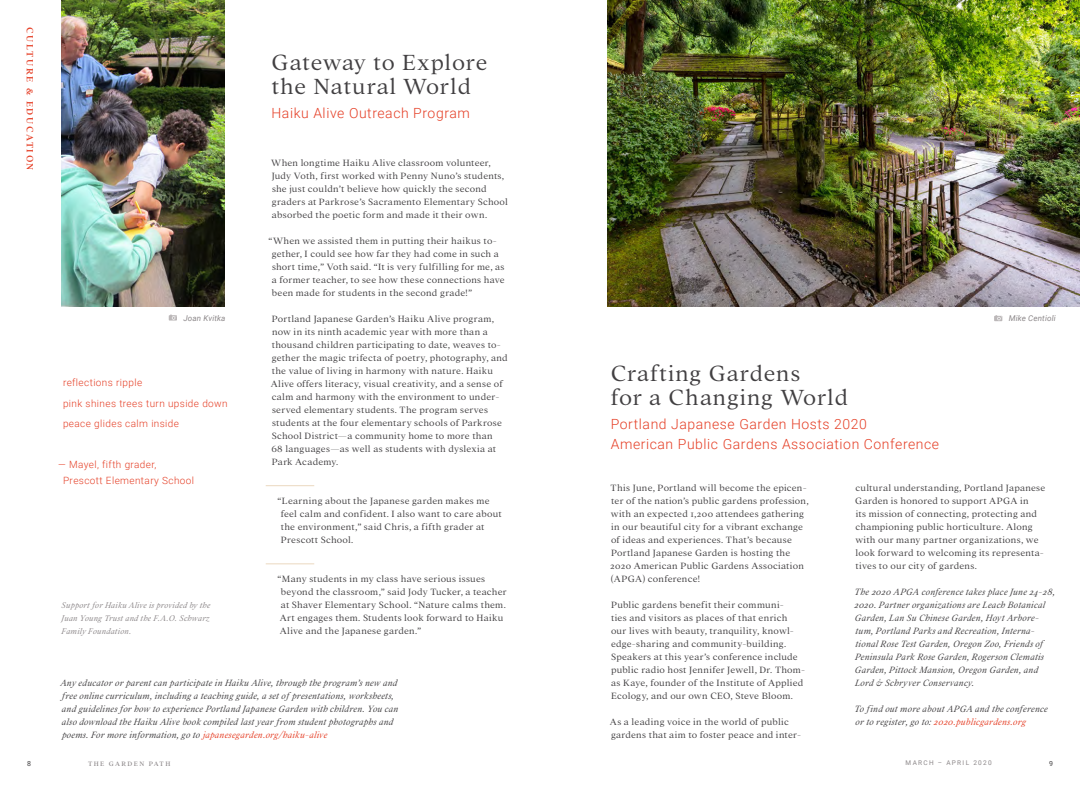
<style>
.page{position:relative;width:1080px;height:792px;background:#fff}
.page>*{position:absolute;margin:0;border:0;box-sizing:border-box;transform-origin:0 0}
.t1{font:300 24px/24px "Addington CF";letter-spacing:.03em;color:#424042}
.t2{font:300 14px/20px "Roboto";letter-spacing:.04em;color:#e53e25}
.t3{font:300 10px/13px "Addington CF";letter-spacing:.02em;color:#424042}
.t4{font:italic 300 10px/13px "Addington CF";letter-spacing:.02em;color:#424042}
.Time{font:300 10px/16px "Roboto";letter-spacing:.04em;color:#e53e25}
.t5{font:500 10px "Addington CF";letter-spacing:.16em;color:#e53e25}
.t6{font:italic 300 9px/13px "Addington CF";letter-spacing:.02em;color:#8c8789;text-align:justify}
.t7{font:italic 8px "Roboto";letter-spacing:.02em;color:#8c8789}
.t8{font:7px "Addington CF";letter-spacing:.2em;color:#8c8789}
.t9{font:7px "Roboto";color:#424042}
.t10{font:6.5px "Roboto";letter-spacing:.2em;color:#8c8789}
.s1{color:#e53e25}
</style>
<div class="page">
<hr style="left:266px;top:485px;width:48px;height:1px;background:#ebd8bf">
<hr style="left:266px;top:564px;width:48px;height:1px;background:#ebd8bf">
<img style="left:608px;top:0;width:472px;height:307px">
<img style="left:62px;top:0;width:163px;height:307px">
<svg style="left:169px;top:315px;width:8px;height:6px"></svg>
<svg style="left:994px;top:315px;width:8px;height:6px"></svg>
<p class="t5" style="left:36px;top:27px;width:145px;rotate:90deg">CULTURE &amp; EDUCATION</p>
<p class="t1" style="left:272px;top:51px;width:218px">Gateway to Explore the Natural World</p>
<p class="t2" style="left:272px;top:102px;width:200px">Haiku Alive Outreach Program</p>
<p class="t3" style="left:271px;top:157px;width:238px">When longtime Haiku Alive classroom volunteer, Judy Voth, first worked with Penny Nuno’s students, she just couldn’t believe how quickly the second graders at Parkrose’s Sacramento Elementary School absorbed the poetic form and made it their own.</p>
<p class="t3" style="left:272px;top:235px;width:235px;text-indent:-3px">“When we assisted them in putting their haikus to&shy;gether, I could see how far they had come in such a short time,” Voth said. “It is very fulfilling for me, as a former teacher, to see how these connections have been made for students in the second grade!”</p>
<p class="t3" style="left:271px;top:313px;width:239px">Portland Japanese Garden’s Haiku Alive program, now in its ninth academic year with more than a thousand children participating to date, weaves to&shy;gether the magic trifecta of poetry, photography, and the value of living in harmony with nature. Haiku Alive offers literacy, visual creativity, and a sense of calm and harmony with the environment to under&shy;served elementary students. The program serves students at the four elementary schools of Parkrose School District—a community home to more than<br>68 languages—as well as students with dyslexia at Park Academy.</p>
<p class="t3" style="left:281px;top:495px;width:222px;text-indent:-3px">“Learning about the Japanese garden makes me feel calm and confident. I also want to care about the environment,” said Chris, a fifth grader at Prescott School.</p>
<p class="t3" style="left:277px;top:573px;width:231px">“Many students in my class have serious issues beyond the classroom,” said Jody Tucker, a teacher at Shaver Elementary School. “Nature calms them.<br>Art engages them. Students look forward to Haiku Alive and the Japanese garden.”</p>
<p class="t7" style="left:183px;top:312px;width:44px">Joan Kvitka</p>
<p class="t7" style="left:1009px;top:313px;width:49px">Mike Centioli</p>
<p class="t1" style="left:611px;top:362px;width:239px">Crafting Gardens<br>for a Changing World</p>
<p class="t2" style="left:611px;top:413px;width:330px">Portland Japanese Garden Hosts 2020<br>American Public Gardens Association Conference</p>
<p class="Time" style="left:63px;top:375px;width:81px">reflections ripple</p>
<p class="Time" style="left:63px;top:395px;width:166px">pink shines trees turn upside down</p>
<p class="Time" style="left:63px;top:416px;width:118px">peace glides calm inside</p>
<p class="Time" style="left:63px;top:457px;width:133px;text-indent:-5px">— Mayel, fifth grader,<br>Prescott Elementary School</p>
<p class="t3" style="left:610px;top:482px;width:200px">This June, Portland will become the epicen&shy;ter of the nation’s public gardens profession, with an expected 1,200 attendees gathering in our beautiful city for a vibrant exchange of ideas and experiences. That’s because Portland Japanese Garden is hosting the 2020 American Public Gardens Association (APGA) conference!</p>
<p class="t3" style="left:611px;top:599px;width:196px">Public gardens benefit their communi-<br>ties and visitors as places of that enrich<br>our lives with beauty, tranquility, knowl&shy;edge-sharing and community-building.<br>Speakers at this year’s conference include public radio host Jennifer Jewell, Dr. Thom&shy;as Kaye, founder of the Institute of Applied Ecology, and our own CEO, Steve Bloom.</p>
<p class="t3" style="left:610px;top:716px;width:193px">As a leading voice in the world of public gardens that aim to foster peace and inter-</p>
<p class="t3" style="left:855px;top:482px;width:192px">cultural understanding, Portland Japanese Garden is honored to support APGA in<br>its mission of connecting, protecting and championing public horticulture. Along with our many partner organizations, we look forward to welcoming its representa&shy;tives to our city of gardens.</p>
<p class="t4" style="left:854px;top:586px;width:202px">The 2020 APGA conference takes place June 24-28, 2020. Partner organizations are Leach Botanical Garden, Lan Su Chinese Garden, Hoyt Arbore&shy;tum, Portland Parks and Recreation, Interna&shy;tional Rose Test Garden, Oregon Zoo, Friends of Peninsula Park Rose Garden, Rogerson Clematis Garden, Pittock Mansion, Oregon Garden, and Lord &amp; Schryver Conservancy.</p>
<p class="t4" style="left:855px;top:703px;width:195px">To find out more about APGA and the conference or to register, go to: <span class="s1">2020.publicgardens.org</span></p>
<p class="t10" style="left:906px;top:758px;width:88px">MARCH – APRIL 2020</p>
<p class="t9" style="left:1049px;top:758px;width:5px">9</p>
<p class="t6" style="left:62px;top:599px;width:150px">Support for Haiku Alive is provided by the Juan Young Trust and the F.A.O. Schwarz Family Foundation.</p>
<p class="t4" style="left:60px;top:677px;width:340px">Any educator or parent can participate in Haiku Alive, through the program’s new and free online curriculum, including a teaching guide, a set of presentations, worksheets, and guidelines for how to experience Portland Japanese Garden with children. You can also download the Haiku Alive book compiled last year from student photographs and poems. For more information, go to <span class="s1">japanesegarden.org/haiku-alive</span></p>
<p class="t9" style="left:27px;top:758px;width:5px">8</p>
<p class="t8" style="left:88px;top:760px;width:84px">THE GARDEN PATH</p>
</div>
